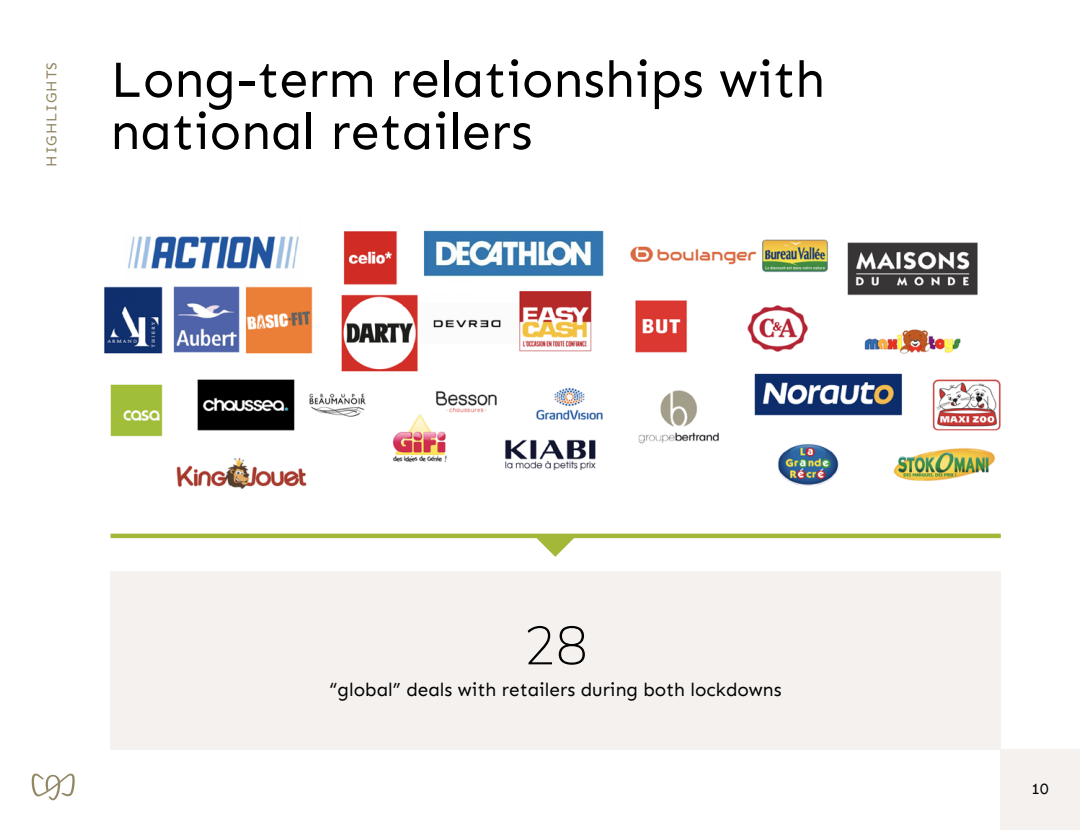
<style>
.page{position:relative;width:1080px;height:830px;background:#fff}
.page>*{position:absolute;margin:0;border:0;box-sizing:border-box;transform-origin:0 0}
.t1{font:200 53.85px "Nunito Sans";color:#000}
.t2{font:52.05px/52.1px "Sen";color:#000}
.t3{font:18.9px "Sen";color:#000}
.t4{font:15.6px "Sen";color:#000}
.t5{font:15px "Sen";letter-spacing:.06em;color:#938864}
</style>
<div class="page">
<div style="left:111px;top:571px;width:890px;height:178px;background:#f4f1ee"></div>
<img style="left:104px;top:230px;width:897px;height:259px">
<div style="left:1000px;top:749px;width:80px;height:80px;background:#f4f1ee"></div>
<svg style="left:32px;top:773px;width:43px;height:27px"></svg>
<svg style="left:536px;top:538px;width:39px;height:18px"></svg>
<div style="left:111px;top:533px;width:890px;height:5px;background:#a3b839"></div>
<p class="t5" style="left:43px;top:166px;width:106px;rotate:-90deg">HIGHLIGHTS</p>
<h2 class="t2" style="left:111px;top:53px;width:716px">Long-term relationships with national retailers</h2>
<h1 class="t1" style="left:523px;top:606px;width:66px">28</h1>
<p class="t3" style="left:330px;top:678px;width:454px">“global” deals with retailers during both lockdowns</p>
<p class="t4" style="left:1032px;top:778px;width:18px">10</p>
</div>
